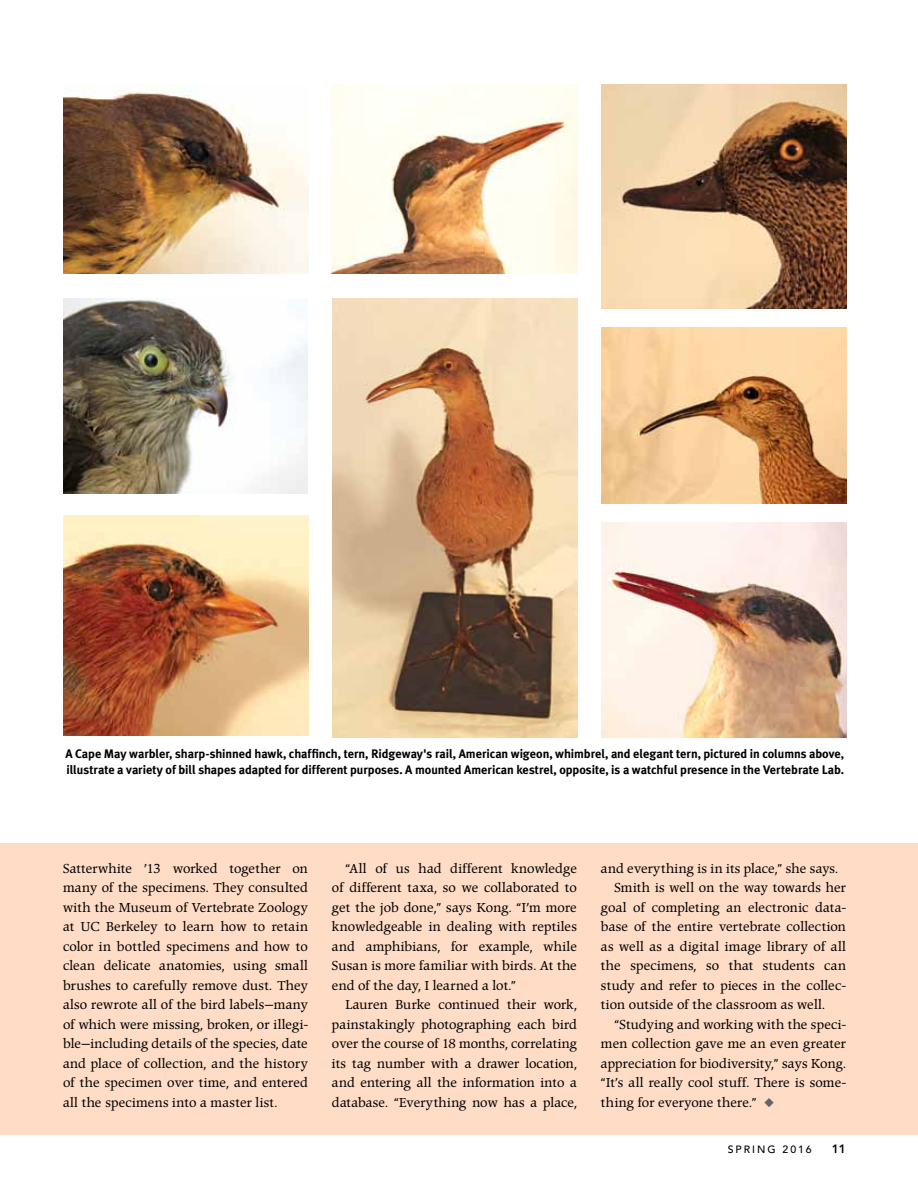
<style>
.page{position:relative;width:918px;height:1188px;background:#fff}
.page>*{position:absolute;margin:0;border:0;box-sizing:border-box;transform-origin:0 0}
.t1{font:12.75px/19.5px "Poppl Pontifex BE";letter-spacing:.01em;color:#000;text-align:justify}
.t2{font:12.75px "Poppl Pontifex BE";letter-spacing:.03em;color:#000}
.t3{font:700 12.3px/16.5px "Meta Plus";color:#000}
.t4{font:800 12px "Avenir";color:#000}
.t5{font:500 10.5px "Avenir";letter-spacing:.19em;color:#000}
.s1{color:#636466}
</style>
<div class="page">
<div style="left:0;top:843px;width:918px;height:291px;background:#fedcc6"></div>
<img style="left:602px;top:84px;width:245px;height:224px">
<img style="left:601px;top:328px;width:246px;height:175px">
<img style="left:333px;top:298px;width:245px;height:439px">
<img style="left:64px;top:516px;width:245px;height:220px">
<img style="left:63px;top:298px;width:245px;height:195px">
<img style="left:602px;top:523px;width:245px;height:214px">
<img style="left:63px;top:85px;width:246px;height:189px">
<img style="left:332px;top:84px;width:246px;height:190px">
<p class="t3" style="left:65px;top:745px;width:780px">A Cape May warbler, sharp-shinned hawk, chaffinch, tern, Ridgeway's rail, American wigeon, whimbrel, and elegant tern, pictured in columns above, illustrate a variety of bill shapes adapted for different purposes. A mounted American kestrel, opposite, is a watchful presence in the Vertebrate Lab.</p>
<p class="t1" style="left:63px;top:859px;width:247px">Satterwhite ’13 worked together on many of the specimens. They consulted with the Museum of Vertebrate Zoology at UC Berkeley to learn how to retain color in bottled specimens and how to clean delicate anatomies, using small brushes to carefully remove dust. They also rewrote all of the bird labels—many of which were missing, broken, or illegi&shy;ble—including details of the species, date and place of collection, and the history of the specimen over time, and entered all the specimens into a master list.</p>
<p class="t1" style="left:332px;top:859px;width:246px;text-indent:14px">“All of us had different knowledge of different taxa, so we collaborated to get the job done,” says Kong. “I’m more knowledgeable in dealing with reptiles and amphibians, for example, while Susan is more familiar with birds. At the end of the day, I learned a lot.”</p>
<p class="t1" style="left:332px;top:996px;width:247px;text-indent:14px">Lauren Burke continued their work, painstakingly photographing each bird over the course of 18 months, correlating its tag number with a drawer location, and entering all the information into a database. “Everything now has a place,</p>
<p class="t1" style="left:601px;top:859px;width:239px">and everything is in its place,” she says.</p>
<p class="t1" style="left:615px;top:878px;width:233px">Smith is well on the way towards her</p>
<p class="t1" style="left:601px;top:898px;width:247px">goal of completing an electronic data-</p>
<p class="t1" style="left:601px;top:917px;width:246px">base of the entire vertebrate collection</p>
<p class="t2" style="left:601px;top:939px;width:247px">as well as a digital image library of all</p>
<p class="t1" style="left:601px;top:956px;width:246px">the specimens, so that students can</p>
<p class="t1" style="left:601px;top:976px;width:247px">study and refer to pieces in the collec-</p>
<p class="t1" style="left:601px;top:995px;width:226px">tion outside of the classroom as well.</p>
<p class="t1" style="left:615px;top:1015px;width:233px">“Studying and working with the speci-</p>
<p class="t1" style="left:601px;top:1034px;width:246px">men collection gave me an even greater</p>
<p class="t1" style="left:601px;top:1054px;width:246px">appreciation for biodiversity,” says Kong.</p>
<p class="t1" style="left:601px;top:1073px;width:247px">“It’s all really cool stuff. There is some-</p>
<p class="t1" style="left:601px;top:1093px;width:175px">thing for everyone there.” <span class="s1">◆</span></p>
<p class="t5" style="left:728px;top:1143px;width:85px">SPRING 2016</p>
<p class="t4" style="left:832px;top:1141px;width:16px">11</p>
</div>
